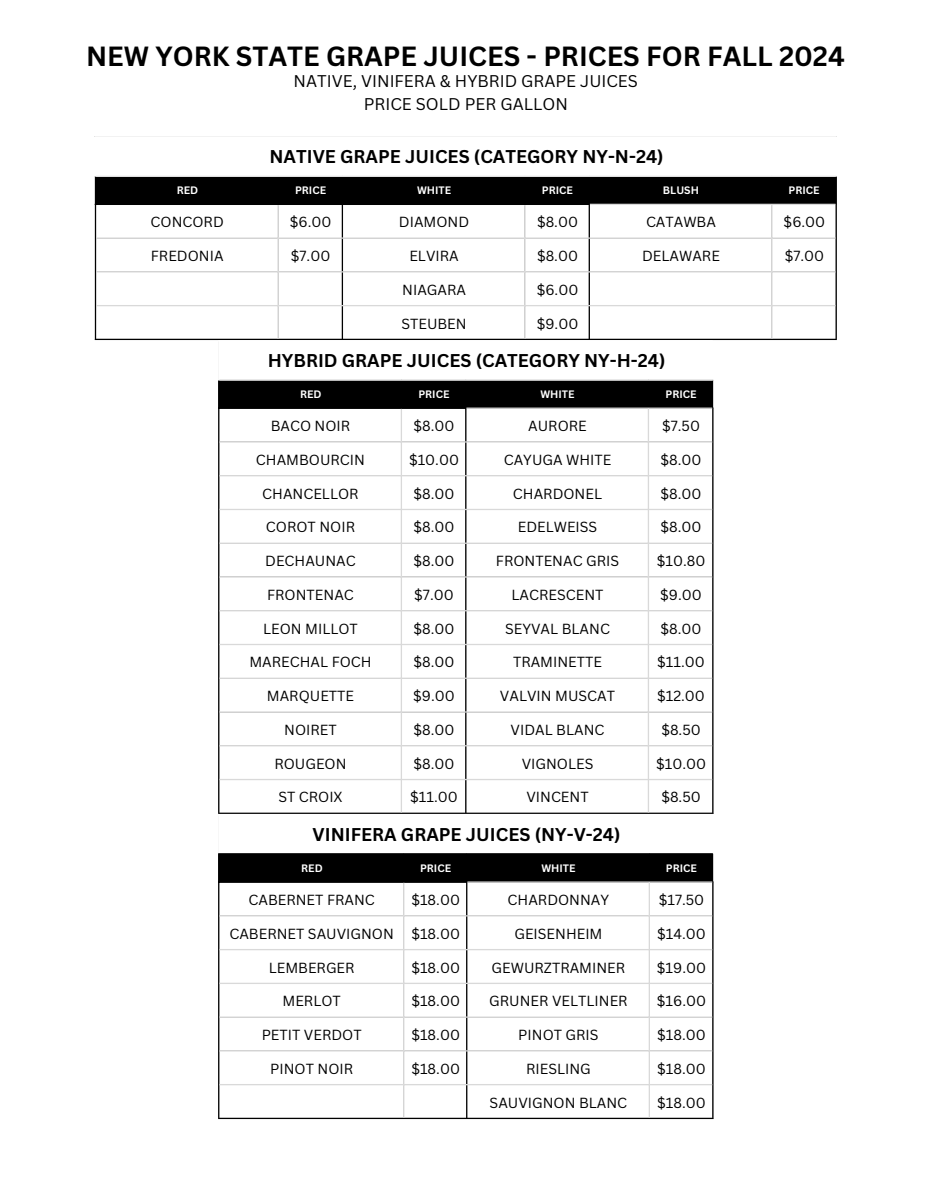
<style>
.page{position:relative;width:932px;height:1186px;background:#fff}
.page>*{position:absolute;margin:0;border:0;box-sizing:border-box;transform-origin:0 0}
.t1{font:700 27px "Canva Sans";color:#000}
.t2{font:700 18px "Canva Sans";color:#000}
.t3{font:16.5px "Canva Sans";color:#000}
.t4{font:14.25px "Canva Sans";color:#000}
.t5{font:700 10.5px "Canva Sans";color:#fff}
</style>
<div class="page">
<div style="left:96px;top:177px;width:739px;height:27px;background:#000"></div>
<hr style="left:95px;top:177px;width:1px;height:162px;background:#000">
<hr style="left:342px;top:205px;width:1px;height:134px;background:#000">
<hr style="left:588px;top:205px;width:2px;height:134px;background:#000">
<hr style="left:835px;top:177px;width:1px;height:162px;background:#000">
<hr style="left:95px;top:204px;width:495px;height:1px;background:#000">
<hr style="left:95px;top:339px;width:741px;height:1px;background:#000">
<hr style="left:277px;top:205px;width:2px;height:134px;background:#d9d9d9">
<hr style="left:524px;top:205px;width:1px;height:134px;background:#d9d9d9">
<hr style="left:771px;top:205px;width:1px;height:134px;background:#d9d9d9">
<hr style="left:590px;top:204px;width:245px;height:1px;background:#d9d9d9">
<hr style="left:96px;top:237px;width:739px;height:2px;background:#d9d9d9">
<hr style="left:96px;top:271px;width:739px;height:1px;background:#d9d9d9">
<hr style="left:96px;top:305px;width:739px;height:1px;background:#d9d9d9">
<div style="left:219px;top:380px;width:494px;height:27px;background:#000"></div>
<hr style="left:218px;top:379px;width:494px;height:2px;background:#fff">
<hr style="left:218px;top:381px;width:1px;height:431px;background:#000">
<hr style="left:465px;top:409px;width:1px;height:403px;background:#000">
<hr style="left:712px;top:407px;width:1px;height:405px;background:#000">
<hr style="left:218px;top:407px;width:248px;height:2px;background:#000">
<hr style="left:218px;top:812px;width:495px;height:2px;background:#000">
<hr style="left:401px;top:409px;width:1px;height:403px;background:#d9d9d9">
<hr style="left:647px;top:409px;width:2px;height:403px;background:#d9d9d9">
<hr style="left:466px;top:407px;width:246px;height:2px;background:#d9d9d9">
<hr style="left:219px;top:441px;width:493px;height:2px;background:#d9d9d9">
<hr style="left:219px;top:475px;width:493px;height:1px;background:#d9d9d9">
<hr style="left:219px;top:509px;width:493px;height:1px;background:#d9d9d9">
<hr style="left:219px;top:542px;width:493px;height:2px;background:#d9d9d9">
<hr style="left:219px;top:576px;width:493px;height:2px;background:#d9d9d9">
<hr style="left:219px;top:610px;width:493px;height:1px;background:#d9d9d9">
<hr style="left:219px;top:644px;width:493px;height:1px;background:#d9d9d9">
<hr style="left:219px;top:677px;width:493px;height:2px;background:#d9d9d9">
<hr style="left:219px;top:711px;width:493px;height:2px;background:#d9d9d9">
<hr style="left:219px;top:745px;width:493px;height:1px;background:#d9d9d9">
<hr style="left:219px;top:779px;width:493px;height:1px;background:#d9d9d9">
<div style="left:219px;top:854px;width:494px;height:27px;background:#000"></div>
<hr style="left:218px;top:854px;width:1px;height:264px;background:#000">
<hr style="left:466px;top:883px;width:1px;height:235px;background:#000">
<hr style="left:712px;top:881px;width:1px;height:237px;background:#000">
<hr style="left:218px;top:853px;width:495px;height:1px;background:#000">
<hr style="left:218px;top:881px;width:249px;height:2px;background:#000">
<hr style="left:218px;top:1118px;width:495px;height:1px;background:#000">
<hr style="left:403px;top:883px;width:1px;height:235px;background:#d9d9d9">
<hr style="left:648px;top:883px;width:2px;height:235px;background:#d9d9d9">
<hr style="left:467px;top:881px;width:245px;height:2px;background:#d9d9d9">
<hr style="left:219px;top:915px;width:493px;height:1px;background:#d9d9d9">
<hr style="left:219px;top:949px;width:493px;height:1px;background:#d9d9d9">
<hr style="left:219px;top:983px;width:493px;height:1px;background:#d9d9d9">
<hr style="left:219px;top:1016px;width:493px;height:2px;background:#d9d9d9">
<hr style="left:219px;top:1050px;width:493px;height:1px;background:#d9d9d9">
<hr style="left:219px;top:1084px;width:493px;height:1px;background:#d9d9d9">
<p class="t1" style="left:86px;top:37px;width:760px">NEW YORK STATE GRAPE JUICES - PRICES FOR FALL 2024</p>
<p class="t3" style="left:293px;top:70px;width:346px">NATIVE, VINIFERA &amp; HYBRID GRAPE JUICES</p>
<p class="t3" style="left:364px;top:92px;width:206px">PRICE SOLD PER GALLON</p>
<h1 class="t2" style="left:269px;top:144px;width:395px">NATIVE GRAPE JUICES (CATEGORY NY-N-24)</h1>
<p class="t5" style="left:177px;top:183px;width:23px">RED</p>
<p class="t5" style="left:295px;top:183px;width:33px">PRICE</p>
<p class="t5" style="left:417px;top:183px;width:36px">WHITE</p>
<p class="t5" style="left:542px;top:183px;width:33px">PRICE</p>
<p class="t5" style="left:663px;top:183px;width:38px">BLUSH</p>
<p class="t5" style="left:788px;top:183px;width:33px">PRICE</p>
<p class="t4" style="left:150px;top:212px;width:75px">CONCORD</p>
<p class="t4" style="left:290px;top:212px;width:43px">$6.00</p>
<p class="t4" style="left:399px;top:212px;width:72px">DIAMOND</p>
<p class="t4" style="left:537px;top:212px;width:43px">$8.00</p>
<p class="t4" style="left:646px;top:212px;width:71px">CATAWBA</p>
<p class="t4" style="left:783px;top:212px;width:43px">$6.00</p>
<p class="t4" style="left:151px;top:246px;width:74px">FREDONIA</p>
<p class="t4" style="left:291px;top:246px;width:41px">$7.00</p>
<p class="t4" style="left:409px;top:246px;width:51px">ELVIRA</p>
<p class="t4" style="left:537px;top:246px;width:43px">$8.00</p>
<p class="t4" style="left:642px;top:246px;width:79px">DELAWARE</p>
<p class="t4" style="left:784px;top:246px;width:41px">$7.00</p>
<p class="t4" style="left:402px;top:279px;width:65px">NIAGARA</p>
<p class="t4" style="left:536px;top:279px;width:43px">$6.00</p>
<p class="t4" style="left:401px;top:313px;width:67px">STEUBEN</p>
<p class="t4" style="left:536px;top:313px;width:43px">$9.00</p>
<p class="t2" style="left:268px;top:348px;width:399px">HYBRID GRAPE JUICES (CATEGORY NY-H-24)</p>
<p class="t5" style="left:300px;top:386px;width:23px">RED</p>
<p class="t5" style="left:418px;top:386px;width:33px">PRICE</p>
<p class="t5" style="left:540px;top:386px;width:36px">WHITE</p>
<p class="t5" style="left:665px;top:386px;width:33px">PRICE</p>
<p class="t4" style="left:271px;top:416px;width:81px">BACO NOIR</p>
<p class="t4" style="left:413px;top:416px;width:43px">$8.00</p>
<p class="t4" style="left:528px;top:416px;width:60px">AURORE</p>
<p class="t4" style="left:662px;top:416px;width:39px">$7.50</p>
<p class="t4" style="left:256px;top:450px;width:111px">CHAMBOURCIN</p>
<p class="t4" style="left:409px;top:450px;width:52px">$10.00</p>
<p class="t4" style="left:504px;top:450px;width:109px">CAYUGA WHITE</p>
<p class="t4" style="left:660px;top:450px;width:43px">$8.00</p>
<p class="t4" style="left:262px;top:483px;width:98px">CHANCELLOR</p>
<p class="t4" style="left:413px;top:483px;width:43px">$8.00</p>
<p class="t4" style="left:513px;top:483px;width:91px">CHARDONEL</p>
<p class="t4" style="left:660px;top:483px;width:43px">$8.00</p>
<p class="t4" style="left:266px;top:517px;width:91px">COROT NOIR</p>
<p class="t4" style="left:413px;top:517px;width:43px">$8.00</p>
<p class="t4" style="left:517px;top:517px;width:81px">EDELWEISS</p>
<p class="t4" style="left:660px;top:517px;width:43px">$8.00</p>
<p class="t4" style="left:265px;top:551px;width:92px">DECHAUNAC</p>
<p class="t4" style="left:413px;top:551px;width:43px">$8.00</p>
<p class="t4" style="left:496px;top:551px;width:125px">FRONTENAC GRIS</p>
<p class="t4" style="left:656px;top:551px;width:50px">$10.80</p>
<p class="t4" style="left:267px;top:585px;width:88px">FRONTENAC</p>
<p class="t4" style="left:414px;top:585px;width:41px">$7.00</p>
<p class="t4" style="left:511px;top:585px;width:93px">LACRESCENT</p>
<p class="t4" style="left:660px;top:585px;width:43px">$9.00</p>
<p class="t4" style="left:263px;top:618px;width:96px">LEON MILLOT</p>
<p class="t4" style="left:413px;top:618px;width:43px">$8.00</p>
<p class="t4" style="left:505px;top:618px;width:106px">SEYVAL BLANC</p>
<p class="t4" style="left:660px;top:618px;width:43px">$8.00</p>
<p class="t4" style="left:249px;top:652px;width:124px">MARECHAL FOCH</p>
<p class="t4" style="left:413px;top:652px;width:43px">$8.00</p>
<p class="t4" style="left:513px;top:652px;width:90px">TRAMINETTE</p>
<p class="t4" style="left:657px;top:652px;width:49px">$11.00</p>
<p class="t4" style="left:267px;top:686px;width:89px">MARQUETTE</p>
<p class="t4" style="left:413px;top:686px;width:43px">$9.00</p>
<p class="t4" style="left:500px;top:686px;width:117px">VALVIN MUSCAT</p>
<p class="t4" style="left:657px;top:686px;width:49px">$12.00</p>
<p class="t4" style="left:284px;top:720px;width:54px">NOIRET</p>
<p class="t4" style="left:413px;top:720px;width:43px">$8.00</p>
<p class="t4" style="left:510px;top:720px;width:95px">VIDAL BLANC</p>
<p class="t4" style="left:661px;top:720px;width:41px">$8.50</p>
<p class="t4" style="left:274px;top:753px;width:74px">ROUGEON</p>
<p class="t4" style="left:413px;top:753px;width:43px">$8.00</p>
<p class="t4" style="left:521px;top:753px;width:73px">VIGNOLES</p>
<p class="t4" style="left:656px;top:753px;width:52px">$10.00</p>
<p class="t4" style="left:278px;top:787px;width:66px">ST CROIX</p>
<p class="t4" style="left:410px;top:787px;width:49px">$11.00</p>
<p class="t4" style="left:526px;top:787px;width:64px">VINCENT</p>
<p class="t4" style="left:661px;top:787px;width:41px">$8.50</p>
<p class="t2" style="left:312px;top:822px;width:309px">VINIFERA GRAPE JUICES (NY-V-24)</p>
<p class="t5" style="left:301px;top:860px;width:23px">RED</p>
<p class="t5" style="left:420px;top:860px;width:33px">PRICE</p>
<p class="t5" style="left:541px;top:860px;width:36px">WHITE</p>
<p class="t5" style="left:666px;top:860px;width:33px">PRICE</p>
<p class="t4" style="left:248px;top:890px;width:128px">CABERNET FRANC</p>
<p class="t4" style="left:411px;top:890px;width:50px">$18.00</p>
<p class="t4" style="left:507px;top:890px;width:103px">CHARDONNAY</p>
<p class="t4" style="left:658px;top:890px;width:47px">$17.50</p>
<p class="t4" style="left:229px;top:923px;width:166px">CABERNET SAUVIGNON</p>
<p class="t4" style="left:411px;top:923px;width:50px">$18.00</p>
<p class="t4" style="left:514px;top:923px;width:90px">GEISENHEIM</p>
<p class="t4" style="left:657px;top:923px;width:50px">$14.00</p>
<p class="t4" style="left:269px;top:957px;width:87px">LEMBERGER</p>
<p class="t4" style="left:411px;top:957px;width:50px">$18.00</p>
<p class="t4" style="left:491px;top:957px;width:135px">GEWURZTRAMINER</p>
<p class="t4" style="left:657px;top:957px;width:51px">$19.00</p>
<p class="t4" style="left:282px;top:991px;width:60px">MERLOT</p>
<p class="t4" style="left:411px;top:991px;width:50px">$18.00</p>
<p class="t4" style="left:489px;top:991px;width:140px">GRUNER VELTLINER</p>
<p class="t4" style="left:657px;top:991px;width:51px">$16.00</p>
<p class="t4" style="left:262px;top:1025px;width:101px">PETIT VERDOT</p>
<p class="t4" style="left:411px;top:1025px;width:50px">$18.00</p>
<p class="t4" style="left:518px;top:1025px;width:82px">PINOT GRIS</p>
<p class="t4" style="left:657px;top:1025px;width:50px">$18.00</p>
<p class="t4" style="left:270px;top:1058px;width:84px">PINOT NOIR</p>
<p class="t4" style="left:411px;top:1058px;width:50px">$18.00</p>
<p class="t4" style="left:526px;top:1058px;width:66px">RIESLING</p>
<p class="t4" style="left:657px;top:1058px;width:50px">$18.00</p>
<p class="t4" style="left:489px;top:1092px;width:139px">SAUVIGNON BLANC</p>
<p class="t4" style="left:657px;top:1092px;width:50px">$18.00</p>
</div>
